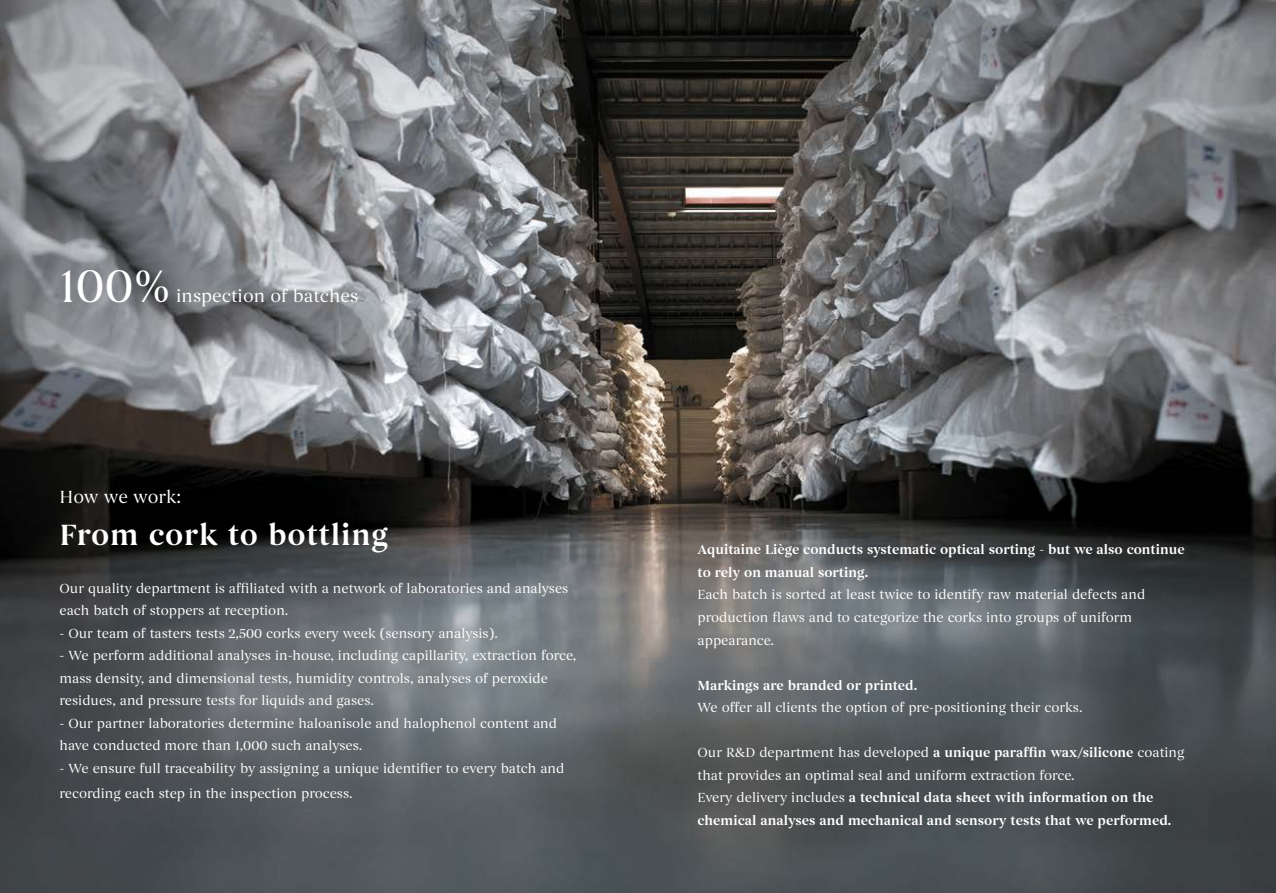
<style>
.page{position:relative;width:1276px;height:893px;background:#fff}
.page>*{position:absolute;margin:0;border:0;box-sizing:border-box;transform-origin:0 0}
.t1{font:48px "Begum";color:#fff}
.t2{font:600 30px "Begum";letter-spacing:.025em;color:#fff}
.t3{font:18px "Begum";color:#fff}
.t4{font:13.5px/22.5px "Begum";color:#fff}
.t5{font:600 13.5px/22.5px "Begum";color:#fff}
.s1{font-weight:400}
</style>
<div class="page">
<img style="left:0;top:0;width:1276px;height:893px">
<h1 class="t1" style="left:60px;top:257px;width:113px">100%</h1>
<h3 class="t3" style="left:176px;top:285px;width:183px">inspection of batches</h3>
<h3 class="t3" style="left:60px;top:486px;width:123px">How we work:</h3>
<h2 class="t2" style="left:60px;top:516px;width:330px">From cork to bottling</h2>
<p class="t4" style="left:60px;top:577px;width:510px">Our quality department is affiliated with a network of laboratories and analyses each batch of stoppers at reception.</p>
<p class="t4" style="left:60px;top:622px;width:440px">- Our team of tasters tests 2,500 corks every week (sensory analysis).</p>
<p class="t4" style="left:60px;top:644px;width:518px">- We perform additional analyses in-house, including capillarity, extraction force, mass density, and dimensional tests, humidity controls, analyses of peroxide residues, and pressure tests for liquids and gases.</p>
<p class="t4" style="left:60px;top:712px;width:499px">- Our partner laboratories determine haloanisole and halophenol content and have conducted more than 1,000 such analyses.</p>
<p class="t4" style="left:60px;top:755px;width:506px;line-height:25.5px">- We ensure full traceability by assigning a unique identifier to every batch and recording each step in the inspection process.</p>
<p class="t5" style="left:697px;top:539px;width:489px">Aquitaine Liège conducts systematic optical sorting - but we also continue to rely on manual sorting.</p>
<p class="t4" style="left:697px;top:584px;width:449px">Each batch is sorted at least twice to identify raw material defects and production flaws and to categorize the corks into groups of uniform appearance.</p>
<p class="t5" style="left:697px;top:674px;width:221px">Markings are branded or printed.</p>
<p class="t4" style="left:697px;top:696px;width:386px">We offer all clients the option of pre-positioning their corks.</p>
<p class="t5" style="left:697px;top:741px;width:488px"><span class="s1">Our R&amp;D department has developed</span> a unique paraffin wax/silicone <span class="s1">coating that provides an optimal seal and uniform extraction force.<br>Every delivery includes</span> a technical data sheet with information on the chemical analyses and mechanical and sensory tests that we performed.</p>
</div>
